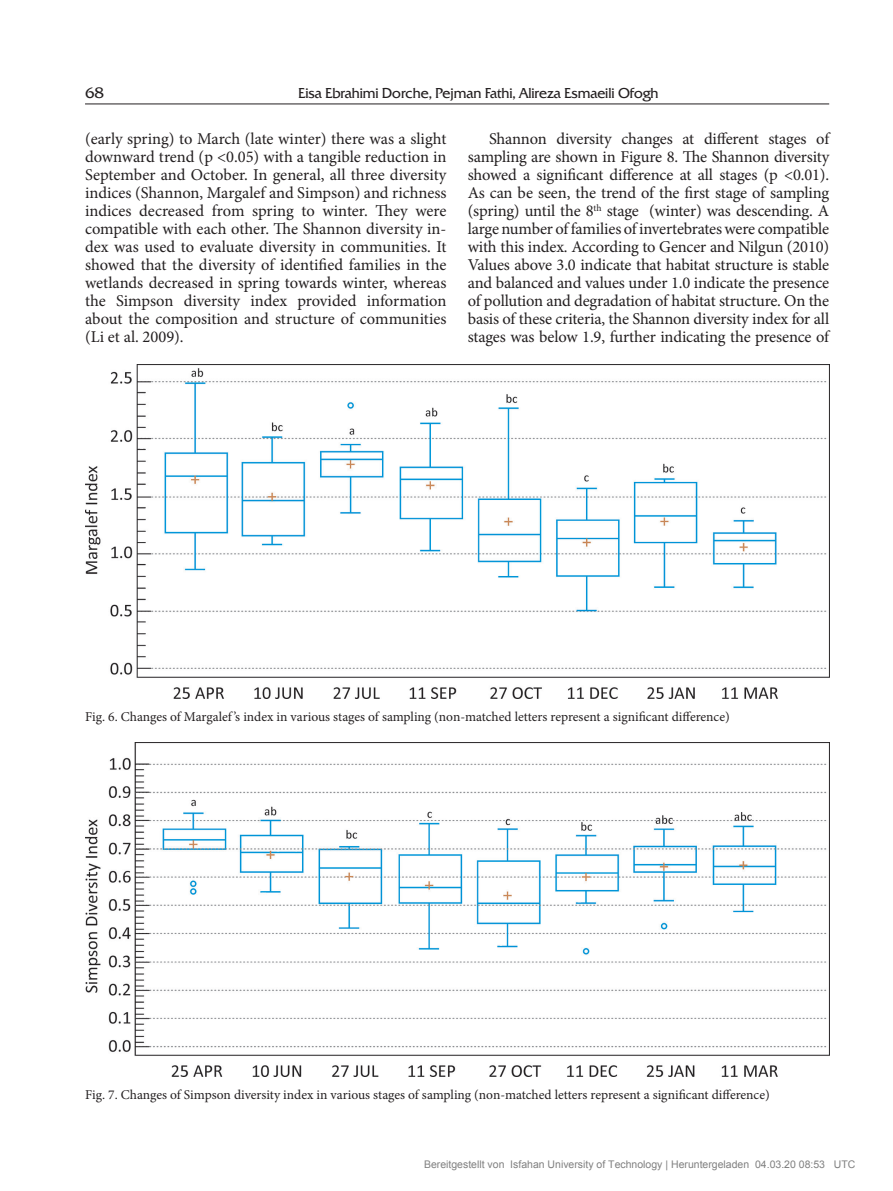
<style>
.page{position:relative;width:893px;height:1191px;background:#fff}
.page>*{position:absolute;margin:0;border:0;box-sizing:border-box;transform-origin:0 0}
.t1{font:16.5px/18px "Minion Pro";letter-spacing:-.01em;color:#231f20;text-align:justify}
.t2{font:15px "Friz Quadrata C";color:#231f20}
.t3{font:14.25px "Friz Quadrata C";color:#231f20}
.Podpis{font:13.5px "Minion Pro";color:#231f20}
.t4{font:10.5px "Arial";color:#808080}
</style>
<div class="page">
<hr style="left:85px;top:104px;width:744px;height:1px;background:#231f20">
<img style="left:85px;top:365px;width:744px;height:333px">
<img style="left:85px;top:742px;width:744px;height:334px">
<p class="t2" style="left:85px;top:84px;width:21px">68</p>
<p class="t3" style="left:298px;top:85px;width:362px">Eisa Ebrahimi Dorche, Pejman Fathi, Alireza Esmaeili Ofogh</p>
<p class="t1" style="left:85px;top:130px;width:363px">(early spring) to March (late winter) there was a slight downward trend (p &lt;0.05) with a tangible reduction in September and October. In general, all three diversity indices (Shannon, Margalef and Simpson) and richness indices decreased from spring to winter. They were compatible with each other. The Shannon diversity in&shy;dex was used to evaluate diversity in communities. It showed that the diversity of identified families in the wetlands decreased in spring towards winter, whereas the Simpson diversity index provided information about the composition and structure of communities (Li et al. 2009).</p>
<p class="t1" style="left:468px;top:130px;width:363px;text-indent:21px">Shannon diversity changes at different stages of sampling are shown in Figure 8. The Shannon diversity showed a significant difference at all stages (p &lt;0.01).<br>As can be seen, the trend of the first stage of sampling (spring) until the 8<sup>th</sup> stage (winter) was descending. A large number of families of invertebrates were compatible with this index. According to Gencer and Nilgun (2010)<br>Values above 3.0 indicate that habitat structure is stable and balanced and values under 1.0 indicate the presence of pollution and degradation of habitat structure. On the basis of these criteria, the Shannon diversity index for all stages was below 1.9, further indicating the presence of</p>
<p class="Podpis" style="left:85px;top:707px;width:646px">Fig. 6. Changes of Margalef ’s index in various stages of sampling (non-matched letters represent a significant difference)</p>
<p class="Podpis" style="left:85px;top:1085px;width:686px">Fig. 7. Changes of Simpson diversity index in various stages of sampling (non-matched letters represent a significant difference)</p>
<p class="t4" style="left:424px;top:1160px;width:433px">Bereitgestellt von Isfahan University of Technology | Heruntergeladen 04.03.20 08:53 UTC</p>
</div>
